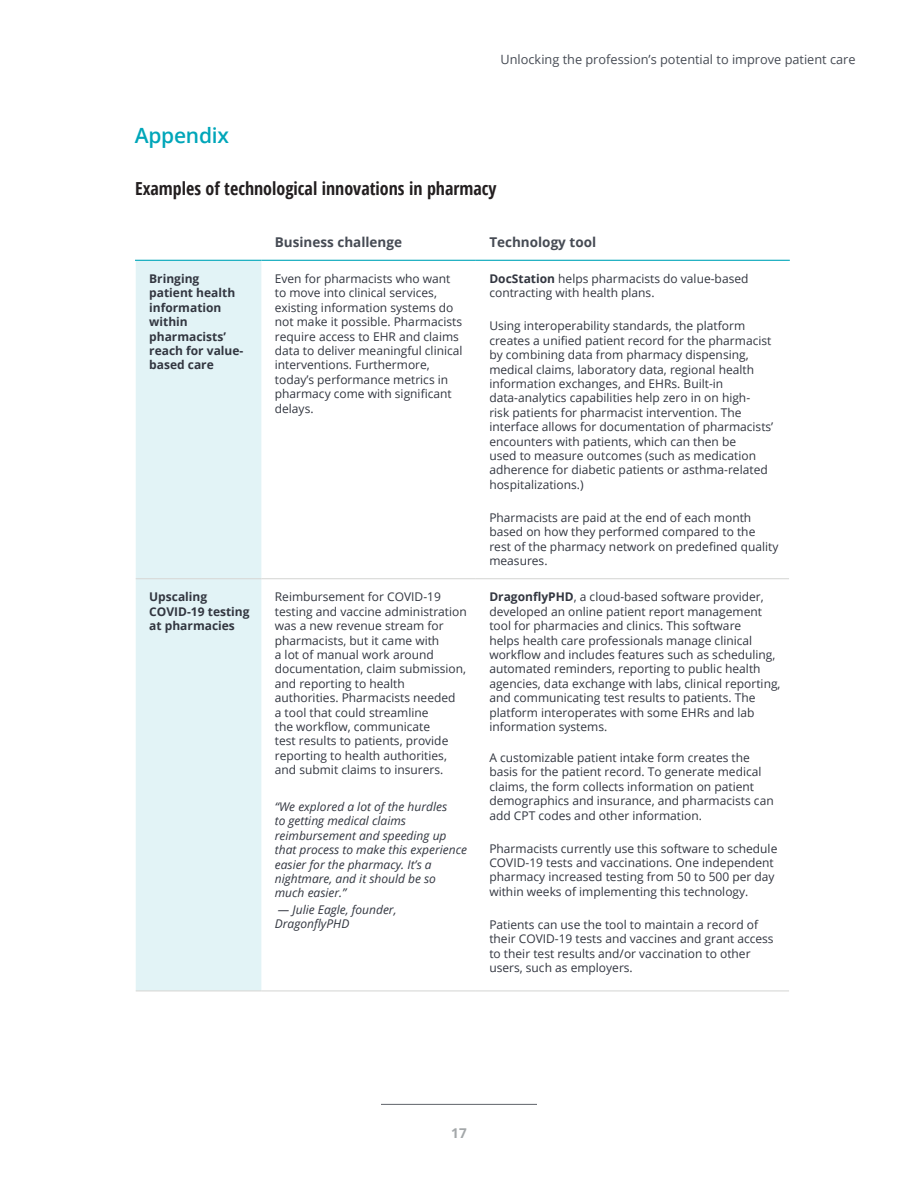
<style>
.page{position:relative;width:918px;height:1188px;background:#fff}
.page>*{position:absolute;margin:0;border:0;box-sizing:border-box;transform-origin:0 0}
.t1{font:600 21px "Open Sans";letter-spacing:-.01em;color:#00a6b9}
.t2{font:700 condensed 18px "Open Sans";color:#231f20}
.t3{font:700 13.5px "Open Sans";color:#464b54}
.t4{font:700 13.5px "Open Sans";color:#a3a7a9}
.t5{font:12.75px "Open Sans";color:#464b54}
.t6{font:12px/14.4px "Open Sans";color:#323640}
.t7{font:italic 12px/14.4px "Open Sans";color:#323640}
.t8{font:700 12px/14.4px "Open Sans";color:#323640}
.s1{font-weight:700}
</style>
<div class="page">
<div style="left:136px;top:261px;width:125px;height:729px;background:#e2f3f6"></div>
<hr style="left:135px;top:260px;width:126px;height:1px;background:#00a6b9">
<hr style="left:261px;top:260px;width:215px;height:1px;background:#00a6b9">
<hr style="left:476px;top:260px;width:314px;height:1px;background:#00a6b9">
<hr style="left:136px;top:578px;width:125px;height:1px;background:#d8d9d7">
<hr style="left:261px;top:578px;width:215px;height:1px;background:#d8d9d7">
<hr style="left:476px;top:578px;width:313px;height:1px;background:#d8d9d7">
<hr style="left:136px;top:990px;width:125px;height:1px;background:#d8d9d7">
<hr style="left:261px;top:990px;width:215px;height:1px;background:#d8d9d7">
<hr style="left:476px;top:990px;width:313px;height:1px;background:#d8d9d7">
<hr style="left:381px;top:1104px;width:156px;height:1px;background:#5f6369">
<h1 class="t1" style="left:135px;top:120px;width:96px">Appendix</h1>
<p class="t5" style="left:501px;top:50px;width:357px">Unlocking the profession’s potential to improve patient care</p>
<h2 class="t2" style="left:135px;top:176px;width:363px">Examples of technological innovations in pharmacy</h2>
<p class="t3" style="left:275px;top:232px;width:129px">Business challenge</p>
<p class="t3" style="left:489px;top:232px;width:108px">Technology tool</p>
<p class="t8" style="left:149px;top:271px;width:96px">Bringing patient health information within pharmacists’ reach for value&shy;based care</p>
<p class="t6" style="left:275px;top:271px;width:189px">Even for pharmacists who want to move into clinical services, existing information systems do not make it possible. Pharmacists require access to EHR and claims data to deliver meaningful clinical interventions. Furthermore, today’s performance metrics in pharmacy come with significant delays.</p>
<p class="t6" style="left:489px;top:271px;width:261px"><span class="s1">DocStation</span> helps pharmacists do value-based contracting with health plans.</p>
<p class="t6" style="left:489px;top:319px;width:285px">Using interoperability standards, the platform creates a unified patient record for the pharmacist by combining data from pharmacy dispensing, medical claims, laboratory data, regional health information exchanges, and EHRs. Built-in data-analytics capabilities help zero in on high-<br>risk patients for pharmacist intervention. The interface allows for documentation of pharmacists’ encounters with patients, which can then be<br>used to measure outcomes (such as medication adherence for diabetic patients or asthma-related hospitalizations.)</p>
<p class="t6" style="left:489px;top:510px;width:291px">Pharmacists are paid at the end of each month based on how they performed compared to the rest of the pharmacy network on predefined quality measures.</p>
<p class="t8" style="left:149px;top:590px;width:102px">Upscaling<br>COVID-19 testing at pharmacies</p>
<p class="t6" style="left:275px;top:590px;width:193px">Reimbursement for COVID-19 testing and vaccine administration was a new revenue stream for pharmacists, but it came with<br>a lot of manual work around documentation, claim submission, and reporting to health authorities. Pharmacists needed<br>a tool that could streamline<br>the workflow, communicate<br>test results to patients, provide reporting to health authorities, and submit claims to insurers.</p>
<p class="t7" style="left:275px;top:799px;width:194px">“We explored a lot of the hurdles<br>to getting medical claims reimbursement and speeding up that process to make this experience easier for the pharmacy. It’s a nightmare, and it should be so much easier.”</p>
<p class="t7" style="left:275px;top:902px;width:123px">— Julie Eagle, founder,<br>DragonflyPHD</p>
<p class="t6" style="left:489px;top:590px;width:293px"><span class="s1">DragonflyPHD</span>, a cloud-based software provider, developed an online patient report management tool for pharmacies and clinics. This software<br>helps health care professionals manage clinical workflow and includes features such as scheduling, automated reminders, reporting to public health agencies, data exchange with labs, clinical reporting, and communicating test results to patients. The platform interoperates with some EHRs and lab information systems.</p>
<p class="t6" style="left:489px;top:750px;width:286px">A customizable patient intake form creates the basis for the patient record. To generate medical claims, the form collects information on patient demographics and insurance, and pharmacists can add CPT codes and other information.</p>
<p class="t6" style="left:489px;top:841px;width:290px">Pharmacists currently use this software to schedule COVID-19 tests and vaccinations. One independent pharmacy increased testing from 50 to 500 per day within weeks of implementing this technology.</p>
<p class="t6" style="left:489px;top:917px;width:286px">Patients can use the tool to maintain a record of their COVID-19 tests and vaccines and grant access to their test results and/or vaccination to other users, such as employers.</p>
<p class="t4" style="left:451px;top:1123px;width:17px">17</p>
</div>
